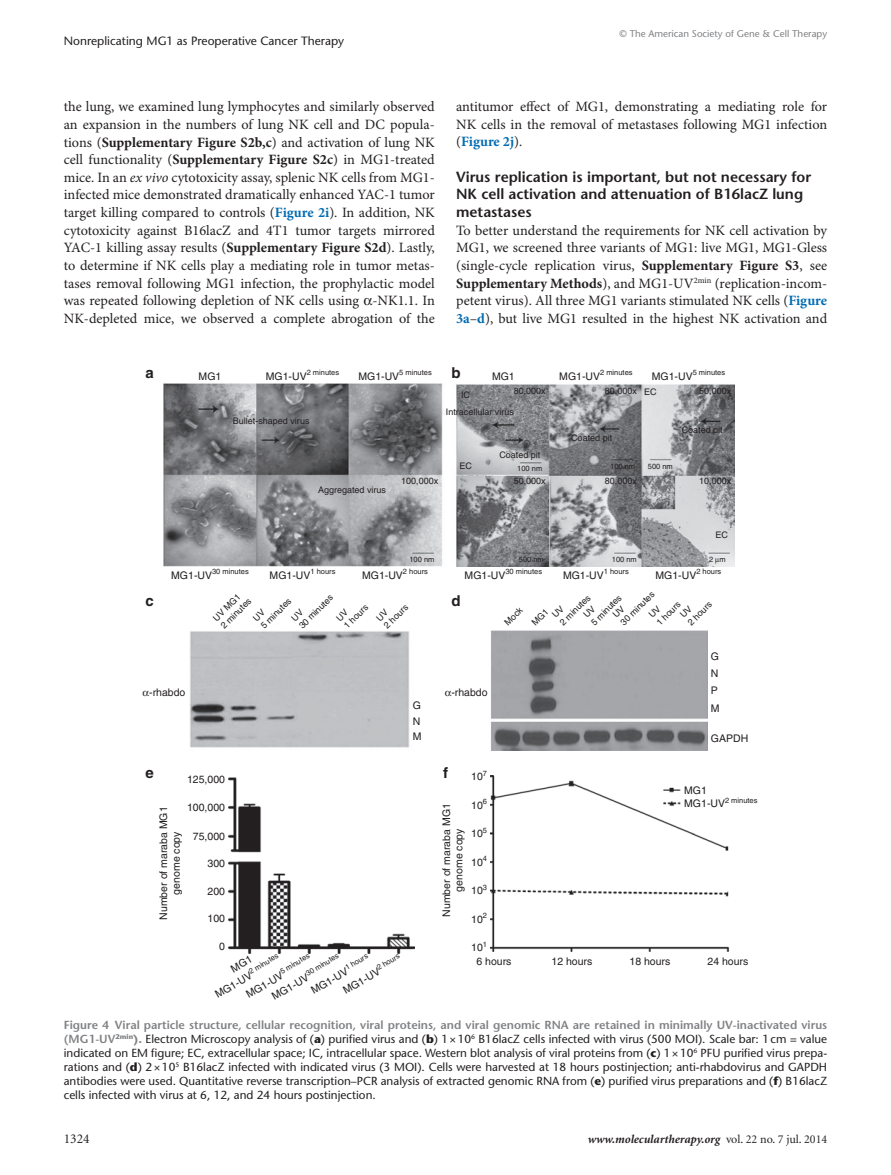
<style>
.page{position:relative;width:891px;height:1175px;background:#fff}
.page>*{position:absolute;margin:0;border:0;box-sizing:border-box;transform-origin:0 0}
.t1{font:700 15px "Helvetica";color:#231f20}
.t2{font:600 14.7px/17.7px "ITC Stone Sans";color:#231f20}
.t3{font:14.25px/17.7px "Minion Pro";color:#231f20;text-align:justify}
.t4{font:13.5px "Minion";color:#231f20}
.t5{font:12px "Stone Sans";color:#231f20}
.t6{font:italic 700 12px "Minion";color:#231f20}
.t7{font:11.7px/14.1px "Stone Sans";color:#231f20;text-align:justify}
.t8{font:600 11.7px "ITC Stone Sans";color:#808285}
.t9{font:10.5px/15.9px "Helvetica";color:#231f20;text-align:center}
.t10{font:9.75px "Stone Sans";color:#808285}
.t11{font:9px/10.8px "Helvetica";color:#231f20}
.t12{font:7.5px/15.6px "Helvetica";color:#231f20}
.s1{font-weight:700}
.s2{font-style:italic}
.s3{font-weight:700;color:#006cb3}
.s4{font-size:10.5px}
.s5{font-family:"ITC Stone Sans";font-weight:600;color:#808285}
.s6{font-weight:700;color:#808285}
.s7{font-weight:400;font-style:normal}
</style>
<div class="page">
<img style="left:490px;top:775px;width:239px;height:176px">
<img style="left:163px;top:384px;width:572px;height:182px">
<img style="left:190px;top:631px;width:517px;height:119px">
<img style="left:229px;top:777px;width:186px;height:176px">
<svg style="left:445px;top:690px;width:6px;height:5px"></svg>
<svg style="left:715px;top:558px;width:5px;height:6px"></svg>
<p class="t5" style="left:64px;top:34px;width:282px">Nonreplicating MG1 as Preoperative Cancer Therapy</p>
<p class="t10" style="left:620px;top:28px;width:209px">© The American Society of Gene &amp; Cell Therapy</p>
<p class="t3" style="left:64px;top:98px;width:373px">the lung, we examined lung lymphocytes and similarly observed an expansion in the numbers of lung NK cell and DC popula&shy;tions (<span class="s1">Supplementary Figure S2b,c</span>) and activation of lung NK cell functionality (<span class="s1">Supplementary Figure S2c</span>) in MG1-treated mice. In an <span class="s2">ex vivo</span> cytotoxicity assay, splenic NK cells from MG1- infected mice demonstrated dramatically enhanced YAC-1 tumor target killing compared to controls (<span class="s3">Figure 2i</span>). In addition, NK cytotoxicity against B16lacZ and 4T1 tumor targets mirrored YAC-1 killing assay results (<span class="s1">Supplementary Figure S2d</span>). Lastly, to determine if NK cells play a mediating role in tumor metas&shy;tases removal following MG1 infection, the prophylactic model was repeated following depletion of NK cells using -NK1.1. In NK-depleted mice, we observed a complete abrogation of the</p>
<p class="t3" style="left:456px;top:98px;width:373px">antitumor effect of MG1, demonstrating a mediating role for NK cells in the removal of metastases following MG1 infection (<span class="s3">Figure 2j</span>).</p>
<p class="t2" style="left:456px;top:168px;width:357px">Virus replication is important, but not necessary for<br>NK cell activation and attenuation of B16lacZ lung metastases</p>
<p class="t3" style="left:456px;top:222px;width:373px">To better understand the requirements for NK cell activation by MG1, we screened three variants of MG1: live MG1, MG1-Gless (single-cycle replication virus, <span class="s1">Supplementary Figure S3</span>, see <span class="s1">Supplementary Methods</span>), and MG1-UV<sup>2min</sup> (replication-incom&shy;petent virus). All three MG1 variants stimulated NK cells (<span class="s3">Figure 3a</span>–<span class="s3">d</span>), but live MG1 resulted in the highest NK activation and</p>
<p class="t1" style="left:452px;top:363px;width:11px">b</p>
<p class="t1" style="left:146px;top:363px;width:10px">a</p>
<p class="t12" style="left:600px;top:365px;width:34px">2 minutes</p>
<p class="t12" style="left:266px;top:365px;width:75px"><span class="s4">MG1-UV</span>2 minutes</p>
<p class="t12" style="left:358px;top:365px;width:75px"><span class="s4">MG1-UV</span>5 minutes</p>
<p class="t9" style="left:492px;top:368px;width:24px">MG1</p>
<p class="t12" style="left:652px;top:365px;width:75px"><span class="s4">MG1-UV</span>5 minutes</p>
<p class="t9" style="left:199px;top:368px;width:24px">MG1</p>
<p class="t9" style="left:559px;top:368px;width:42px">MG1-UV</p>
<p class="t11" style="left:233px;top:415px;width:78px">Bullet-shaped virus</p>
<p class="t11" style="left:318px;top:485px;width:70px">Aggregated virus</p>
<p class="t11" style="left:461px;top:389px;width:10px">IC</p>
<p class="t11" style="left:514px;top:385px;width:34px">80,000x</p>
<p class="t11" style="left:605px;top:385px;width:34px">80,000x</p>
<p class="t11" style="left:699px;top:385px;width:34px">50,000x</p>
<p class="t11" style="left:644px;top:387px;width:14px">EC</p>
<p class="t11" style="left:446px;top:407px;width:70px">Intracellular virus</p>
<p class="t11" style="left:499px;top:449px;width:43px">Coated pit</p>
<p class="t11" style="left:571px;top:432px;width:43px">Coated pit</p>
<p class="t11" style="left:459px;top:460px;width:14px">EC</p>
<p class="t12" style="left:517px;top:461px;width:27px">100 nm</p>
<p class="t12" style="left:610px;top:458px;width:27px">100 nm</p>
<p class="t12" style="left:648px;top:458px;width:27px">500 nm</p>
<p class="t11" style="left:682px;top:425px;width:43px">Coated pit</p>
<p class="t11" style="left:401px;top:475px;width:39px">100,000x</p>
<p class="t11" style="left:514px;top:475px;width:34px">50,000x</p>
<p class="t12" style="left:409px;top:551px;width:27px">100 nm</p>
<p class="t12" style="left:519px;top:551px;width:27px">500 nm</p>
<p class="t11" style="left:605px;top:475px;width:34px">80,000x</p>
<p class="t11" style="left:699px;top:475px;width:34px">10,000x</p>
<p class="t11" style="left:716px;top:530px;width:14px">EC</p>
<p class="t12" style="left:612px;top:551px;width:27px">100 nm</p>
<p class="t12" style="left:709px;top:551px;width:18px">2 m</p>
<p class="t1" style="left:146px;top:592px;width:10px">c</p>
<p class="t12" style="left:171px;top:563px;width:79px"><span class="s4">MG1-UV</span>30 minutes</p>
<p class="t9" style="left:362px;top:567px;width:67px">MG1-UV<sup>2</sup> <sup>hours</sup></p>
<p class="t9" style="left:270px;top:567px;width:67px">MG1-UV<sup>1</sup> <sup>hours</sup></p>
<p class="t12" style="left:465px;top:563px;width:79px"><span class="s4">MG1-UV</span>30 minutes</p>
<p class="t9" style="left:656px;top:567px;width:67px">MG1-UV<sup>2</sup> <sup>hours</sup></p>
<p class="t9" style="left:563px;top:567px;width:67px">MG1-UV<sup>1</sup> <sup>hours</sup></p>
<p class="t11" style="left:211px;top:615px;width:41px;rotate:-45deg">UV MG1<br>2 minutes</p>
<p class="t11" style="left:251px;top:615px;width:41px;rotate:-45deg">UV<br>5 minutes</p>
<p class="t11" style="left:289px;top:615px;width:45px;rotate:-45deg">UV<br>30 minutes</p>
<p class="t11" style="left:334px;top:615px;width:32px;rotate:-45deg">UV<br>1 hours</p>
<p class="t11" style="left:374px;top:615px;width:32px;rotate:-45deg">UV<br>2 hours</p>
<p class="t1" style="left:452px;top:592px;width:11px">d</p>
<p class="t11" style="left:618px;top:620px;width:45px;rotate:-45deg">30 minutes</p>
<p class="t11" style="left:654px;top:620px;width:32px;rotate:-45deg">1 hours</p>
<p class="t11" style="left:685px;top:620px;width:32px;rotate:-45deg">2 hours</p>
<p class="t11" style="left:502px;top:620px;width:23px;rotate:-45deg">Mock</p>
<p class="t11" style="left:558px;top:620px;width:41px;rotate:-45deg">2 minutes</p>
<p class="t11" style="left:589px;top:620px;width:41px;rotate:-45deg">5 minutes</p>
<p class="t9" style="left:149px;top:684px;width:38px">-rhabdo</p>
<p class="t9" style="left:451px;top:684px;width:38px">-rhabdo</p>
<p class="t9" style="left:413px;top:697px;width:10px;text-align:justify">G N M</p>
<p class="t1" style="left:146px;top:763px;width:10px">e</p>
<p class="t1" style="left:443px;top:763px;width:6px">f</p>
<p class="t9" style="left:187px;top:771px;width:39px">125,000</p>
<p class="t9" style="left:471px;top:768px;width:17px">10<sup>7</sup></p>
<p class="t9" style="left:187px;top:799px;width:39px">100,000</p>
<p class="t9" style="left:157px;top:919px;width:115px;line-height:12.6px;rotate:-90deg">Number of maraba MG1 genome copy</p>
<p class="t9" style="left:193px;top:828px;width:34px">75,000</p>
<p class="t9" style="left:208px;top:855px;width:19px">300</p>
<p class="t9" style="left:208px;top:882px;width:19px">200</p>
<p class="t9" style="left:208px;top:910px;width:19px">100</p>
<p class="t9" style="left:471px;top:797px;width:17px">10<sup>6</sup></p>
<p class="t9" style="left:440px;top:916px;width:115px;line-height:12.6px;rotate:-90deg">Number of maraba MG1 genome copy</p>
<p class="t9" style="left:471px;top:825px;width:17px">10<sup>5</sup></p>
<p class="t9" style="left:471px;top:854px;width:17px">10<sup>4</sup></p>
<p class="t9" style="left:471px;top:882px;width:17px">10<sup>3</sup></p>
<p class="t9" style="left:471px;top:911px;width:17px">10<sup>2</sup></p>
<p class="t9" style="left:219px;top:938px;width:7px">0</p>
<p class="t9" style="left:471px;top:939px;width:17px">10<sup>1</sup></p>
<p class="t12" style="left:267px;top:987px;width:79px;rotate:-30deg"><span class="s4">MG1-UV</span>30 minutes</p>
<p class="t12" style="left:234px;top:971px;width:75px;text-indent:-27px;rotate:-30deg"><span class="s4">MG1-UV</span>2 minutes<br><span class="s4">MG1-UV</span>5 minutes</p>
<p class="t9" style="left:332px;top:970px;width:67px;text-align:left;text-indent:-28px;rotate:-30deg">MG1-UV<sup>1</sup> <sup>hours<br></sup>MG1-UV<sup>2</sup> <sup>hours</sup></p>
<p class="t9" style="left:476px;top:953px;width:37px">6 hours</p>
<p class="t9" style="left:711px;top:647px;width:10px;line-height:17.4px;text-align:left">G<br>N<br>P<br>M</p>
<p class="t9" style="left:711px;top:730px;width:39px">GAPDH</p>
<p class="t9" style="left:684px;top:782px;width:24px">MG1</p>
<p class="t12" style="left:684px;top:792px;width:75px"><span class="s4">MG1-UV</span>2 minutes</p>
<p class="t9" style="left:552px;top:953px;width:42px">12 hours</p>
<p class="t9" style="left:630px;top:953px;width:42px">18 hours</p>
<p class="t9" style="left:708px;top:953px;width:42px">24 hours</p>
<p class="t8" style="left:64px;top:1017px;width:765px">Figure 4 Viral particle structure, cellular recognition, viral proteins, and viral genomic RNA are retained in minimally UV-inactivated virus</p>
<p class="t7" style="left:64px;top:1031px;width:765px"><span class="s5">(MG1-UV</span><sup>2min</sup><span class="s6">).</span> Electron Microscopy analysis of (<span class="s1">a</span>) purified virus and (<span class="s1">b</span>) 1×10<sup>6</sup> B16lacZ cells infected with virus (500 MOI). Scale bar: 1cm = value indicated on EM figure; EC, extracellular space; IC, intracellular space. Western blot analysis of viral proteins from (<span class="s1">c</span>) 1×10<sup>6</sup> PFU purified virus prepa&shy;rations and (<span class="s1">d</span>) 2×10<sup>5</sup> B16lacZ infected with indicated virus (3 MOI). Cells were harvested at 18 hours postinjection; anti-rhabdovirus and GAPDH antibodies were used. Quantitative reverse transcription–PCR analysis of extracted genomic RNA from (<span class="s1">e</span>) purified virus preparations and (<span class="s1">f</span>) B16lacZ cells infected with virus at 6, 12, and 24 hours postinjection.</p>
<p class="t4" style="left:64px;top:1132px;width:27px">1324</p>
<p class="t6" style="left:588px;top:1133px;width:241px">www.moleculartherapy.org <span class="s7">vol. 22 no. 7 jul. 2014</span></p>
</div>
